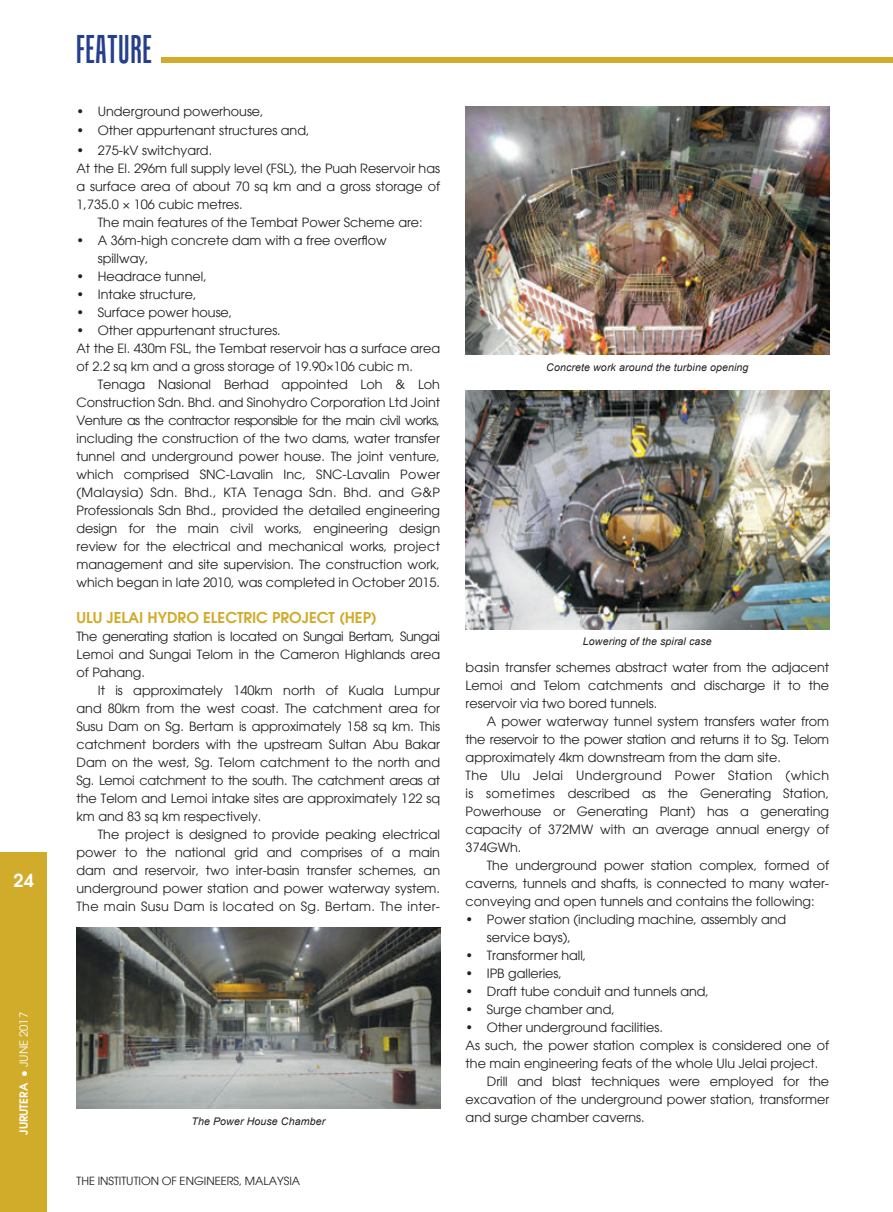
<style>
.page{position:relative;width:893px;height:1212px;background:#fff}
.page>*{position:absolute;margin:0;border:0;box-sizing:border-box;transform-origin:0 0}
.t1{font:39px "Tandelle";letter-spacing:.03em;color:#253f8e}
.t2{font:600 18px "Avant Garde";color:#fff}
.Article_title{font:600 15px "Avant Garde";color:#d1ab2a}
.Article_subparagraph{font:12.75px/18px "Avant Garde";color:#231f20;text-align:justify}
.Article_paragraph{font:12.75px/18px "Avant Garde";color:#231f20;text-align:justify}
.t3{font:11.25px "Avant Garde";color:#231f20}
.t4{font:600 11.25px "Avant Garde";color:#fff}
.Article_subparagraph-2{font:italic 10.5px "Arial";letter-spacing:.01em;color:#231f20}
.s1{font-family:"Times New Roman";font-weight:400}
.s2{font-weight:400}
</style>
<div class="page">
<div style="left:161px;top:57px;width:732px;height:6px;background:#d1ab2a"></div>
<div style="left:0;top:853px;width:47px;height:359px;background:#d1ab2a"></div>
<img style="left:77px;top:928px;width:363px;height:180px">
<img style="left:466px;top:106px;width:363px;height:248px">
<img style="left:466px;top:390px;width:363px;height:240px">
<p class="t2" style="left:14px;top:868px;width:22px">24</p>
<p class="t4" style="left:16px;top:1135px;width:124px;rotate:-90deg">JURUTERA <span class="s1">●</span> <span class="s2">JUNE 2017</span></p>
<h1 class="t1" style="left:77px;top:27px;width:77px">FEATURE</h1>
<p class="Article_subparagraph" style="left:77px;top:102px;width:189px">• Underground powerhouse,</p>
<p class="Article_subparagraph" style="left:77px;top:122px;width:235px">• Other appurtenant structures and,</p>
<p class="Article_subparagraph" style="left:77px;top:141px;width:137px">• 275-kV switchyard.</p>
<p class="Article_paragraph" style="left:77px;top:159px;width:365px">At the El. 296m full supply level (FSL), the Puah Reservoir has a surface area of about 70 sq km and a gross storage of 1,735.0 × 106 cubic metres.</p>
<p class="Article_subparagraph" style="left:98px;top:213px;width:326px">The main features of the Tembat Power Scheme are:</p>
<p class="Article_subparagraph" style="left:98px;top:231px;width:290px;text-indent:-21px">• A 36m-high concrete dam with a free overflow spillway,</p>
<p class="Article_subparagraph" style="left:77px;top:267px;width:132px">• Headrace tunnel,</p>
<p class="Article_subparagraph" style="left:77px;top:285px;width:122px">• Intake structure,</p>
<p class="Article_subparagraph" style="left:77px;top:303px;width:157px">• Surface power house,</p>
<p class="Article_subparagraph" style="left:77px;top:321px;width:206px">• Other appurtenant structures.</p>
<p class="Article_paragraph" style="left:77px;top:339px;width:365px">At the El. 430m FSL, the Tembat reservoir has a surface area of 2.2 sq km and a gross storage of 19.90×106 cubic m.</p>
<p class="Article_subparagraph" style="left:77px;top:375px;width:365px;text-indent:21px">Tenaga Nasional Berhad appointed Loh &amp; Loh Construction Sdn. Bhd. and Sinohydro Corporation Ltd Joint Venture as the contractor responsible for the main civil works, including the construction of the two dams, water transfer tunnel and underground power house. The joint venture, which comprised SNC-Lavalin Inc, SNC-Lavalin Power (Malaysia) Sdn. Bhd., KTA Tenaga Sdn. Bhd. and G&amp;P Professionals Sdn Bhd., provided the detailed engineering design for the main civil works, engineering design review for the electrical and mechanical works, project management and site supervision. The construction work, which began in late 2010, was completed in October 2015.</p>
<p class="Article_title" style="left:77px;top:607px;width:302px">ULU JELAI HYDRO ELECTRIC PROJECT (HEP)</p>
<p class="Article_paragraph" style="left:77px;top:627px;width:365px">The generating station is located on Sungai Bertam, Sungai Lemoi and Sungai Telom in the Cameron Highlands area of Pahang.</p>
<p class="Article_subparagraph" style="left:77px;top:681px;width:365px;text-indent:21px">It is approximately 140km north of Kuala Lumpur and 80km from the west coast. The catchment area for Susu Dam on Sg. Bertam is approximately 158 sq km. This catchment borders with the upstream Sultan Abu Bakar Dam on the west, Sg. Telom catchment to the north and Sg. Lemoi catchment to the south. The catchment areas at the Telom and Lemoi intake sites are approximately 122 sq km and 83 sq km respectively.</p>
<p class="Article_subparagraph" style="left:77px;top:825px;width:365px;text-indent:21px">The project is designed to provide peaking electrical power to the national grid and comprises of a main dam and reservoir, two inter-basin transfer schemes, an underground power station and power waterway system.<br>The main Susu Dam is located on Sg. Bertam. The inter-</p>
<p class="Article_subparagraph-2" style="left:191px;top:1114px;width:135px">The Power House Chamber</p>
<p class="t3" style="left:77px;top:1174px;width:225px">THE INSTITUTION OF ENGINEERS, MALAYSIA</p>
<p class="Article_subparagraph-2" style="left:546px;top:360px;width:204px">Concrete work around the turbine opening</p>
<p class="Article_subparagraph-2" style="left:583px;top:635px;width:130px">Lowering of the spiral case</p>
<p class="Article_subparagraph" style="left:466px;top:658px;width:365px">basin transfer schemes abstract water from the adjacent Lemoi and Telom catchments and discharge it to the reservoir via two bored tunnels.</p>
<p class="Article_subparagraph" style="left:466px;top:712px;width:365px;text-indent:21px">A power waterway tunnel system transfers water from the reservoir to the power station and returns it to Sg. Telom approximately 4km downstream from the dam site.</p>
<p class="Article_paragraph" style="left:466px;top:766px;width:365px">The Ulu Jelai Underground Power Station (which is sometimes described as the Generating Station, Powerhouse or Generating Plant) has a generating capacity of 372MW with an average annual energy of 374GWh.</p>
<p class="Article_subparagraph" style="left:466px;top:856px;width:365px;text-indent:21px">The underground power station complex, formed of caverns, tunnels and shafts, is connected to many water&shy;conveying and open tunnels and contains the following:</p>
<p class="Article_subparagraph" style="left:487px;top:910px;width:301px;text-indent:-21px">• Power station (including machine, assembly and service bays),</p>
<p class="Article_subparagraph" style="left:466px;top:946px;width:122px">• Transformer hall,</p>
<p class="Article_subparagraph" style="left:466px;top:964px;width:98px">• IPB galleries,</p>
<p class="Article_subparagraph" style="left:466px;top:982px;width:245px">• Draft tube conduit and tunnels and,</p>
<p class="Article_subparagraph" style="left:466px;top:1000px;width:151px">• Surge chamber and,</p>
<p class="Article_subparagraph" style="left:466px;top:1018px;width:199px">• Other underground facilities.</p>
<p class="Article_paragraph" style="left:466px;top:1036px;width:365px">As such, the power station complex is considered one of the main engineering feats of the whole Ulu Jelai project.</p>
<p class="Article_subparagraph" style="left:466px;top:1072px;width:365px;text-indent:21px">Drill and blast techniques were employed for the excavation of the underground power station, transformer and surge chamber caverns.</p>
</div>
